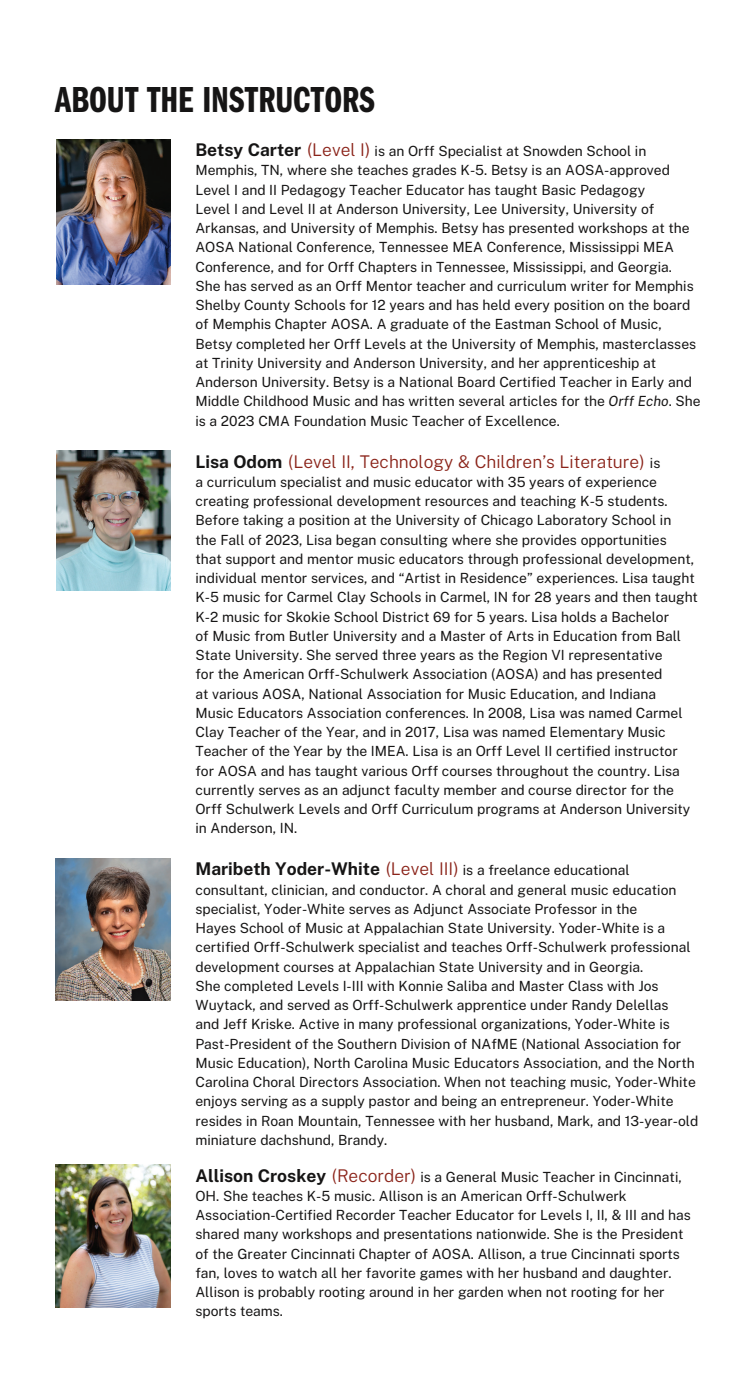
<style>
.page{position:relative;width:756px;height:1386px;background:#fff}
.page>*{position:absolute;margin:0;border:0;box-sizing:border-box;transform-origin:0 0}
.t1{font:37.45px "Franklin Gothic LT Pro Dm Cm";color:#161515}
.t2{font:300 17.5px "Public Sans";color:#8b241a}
.t3{font:14px/19.2px "Public Sans";color:#161515}
.s1{font-weight:700;font-size:17.5px}
.s2{font-weight:300;font-size:17.5px;color:#8b241a}
.s3{font-style:italic}
.s4{font-weight:700;color:#161515}
.s5{font-weight:400;font-size:14px;color:#161515}
</style>
<div class="page">
<img style="left:57px;top:140px;width:113px;height:144px">
<img style="left:57px;top:451px;width:113px;height:139px">
<img style="left:55px;top:859px;width:115px;height:141px">
<img style="left:55px;top:1164px;width:115px;height:143px">
<h1 class="t1" style="left:55px;top:79px;width:321px">ABOUT THE INSTRUCTORS</h1>
<p class="t3" style="left:195px;top:141px;width:507px"><span class="s1">Betsy Carter</span> <span class="s2">(Level I)</span> is an Orff Specialist at Snowden School in Memphis, TN, where she teaches grades K-5. Betsy is an AOSA-approved Level I and II Pedagogy Teacher Educator has taught Basic Pedagogy<br>Level I and Level II at Anderson University, Lee University, University of Arkansas, and University of Memphis. Betsy has presented workshops at the AOSA National Conference, Tennessee MEA Conference, Mississippi MEA Conference, and for Orff Chapters in Tennessee, Mississippi, and Georgia.<br>She has served as an Orff Mentor teacher and curriculum writer for Memphis Shelby County Schools for 12 years and has held every position on the board of Memphis Chapter AOSA. A graduate of the Eastman School of Music, Betsy completed her Orff Levels at the University of Memphis, masterclasses at Trinity University and Anderson University, and her apprenticeship at Anderson University. Betsy is a National Board Certified Teacher in Early and Middle Childhood Music and has written several articles for the <span class="s3">Orff Echo</span>. She is a 2023 CMA Foundation Music Teacher of Excellence.</p>
<p class="t2" style="left:195px;top:450px;width:466px"><span class="s4">Lisa Odom</span> (Level II, Technology &amp; Children’s Literature) <span class="s5">is</span></p>
<p class="t3" style="left:195px;top:472px;width:504px">a curriculum specialist and music educator with 35 years of experience creating professional development resources and teaching K-5 students.<br>Before taking a position at the University of Chicago Laboratory School in<br>the Fall of 2023, Lisa began consulting where she provides opportunities<br>that support and mentor music educators through professional development, individual mentor services, and “Artist in Residence” experiences. Lisa taught K-5 music for Carmel Clay Schools in Carmel, IN for 28 years and then taught K-2 music for Skokie School District 69 for 5 years. Lisa holds a Bachelor<br>of Music from Butler University and a Master of Arts in Education from Ball State University. She served three years as the Region VI representative<br>for the American Orff-Schulwerk Association (AOSA) and has presented<br>at various AOSA, National Association for Music Education, and Indiana<br>Music Educators Association conferences. In 2008, Lisa was named Carmel Clay Teacher of the Year, and in 2017, Lisa was named Elementary Music Teacher of the Year by the IMEA. Lisa is an Orff Level II certified instructor for AOSA and has taught various Orff courses throughout the country. Lisa currently serves as an adjunct faculty member and course director for the Orff Schulwerk Levels and Orff Curriculum programs at Anderson University in Anderson, IN.</p>
<p class="t3" style="left:195px;top:860px;width:504px"><span class="s1">Maribeth Yoder-White</span> <span class="s2">(Level III)</span> is a freelance educational consultant, clinician, and conductor. A choral and general music education specialist, Yoder-White serves as Adjunct Associate Professor in the<br>Hayes School of Music at Appalachian State University. Yoder-White is a certified Orff-Schulwerk specialist and teaches Orff-Schulwerk professional development courses at Appalachian State University and in Georgia.<br>She completed Levels I-III with Konnie Saliba and Master Class with Jos Wuytack, and served as Orff-Schulwerk apprentice under Randy Delellas<br>and Jeff Kriske. Active in many professional organizations, Yoder-White is Past-President of the Southern Division of NAfME (National Association for Music Education), North Carolina Music Educators Association, and the North Carolina Choral Directors Association. When not teaching music, Yoder-White enjoys serving as a supply pastor and being an entrepreneur. Yoder-White resides in Roan Mountain, Tennessee with her husband, Mark, and 13-year-old miniature dachshund, Brandy.</p>
<p class="t3" style="left:195px;top:1166px;width:497px"><span class="s1">Allison Croskey</span> <span class="s2">(Recorder)</span> is a General Music Teacher in Cincinnati, OH. She teaches K-5 music. Allison is an American Orff-Schulwerk Association-Certified Recorder Teacher Educator for Levels I, II, &amp; III and has shared many workshops and presentations nationwide. She is the President of the Greater Cincinnati Chapter of AOSA. Allison, a true Cincinnati sports fan, loves to watch all her favorite games with her husband and daughter.<br>Allison is probably rooting around in her garden when not rooting for her sports teams.</p>
</div>
